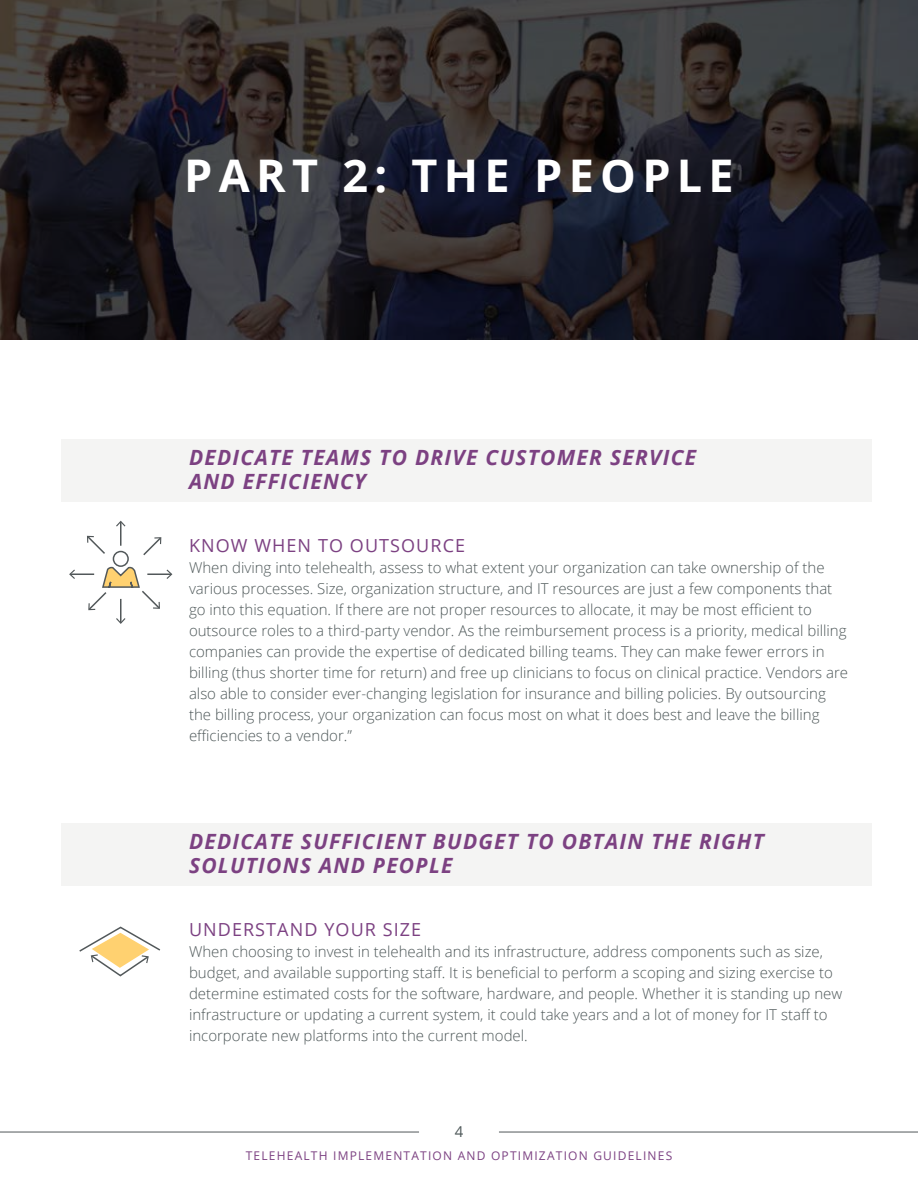
<style>
.page{position:relative;width:918px;height:1188px;background:#fff}
.page>*{position:absolute;margin:0;border:0;box-sizing:border-box;transform-origin:0 0}
.t1{font:700 45px "Open Sans";letter-spacing:.14em;color:#fff}
.t2{font:italic 700 21px/24px "Open Sans";letter-spacing:.06em;color:#7c4182}
.t3{font:18px "Open Sans";letter-spacing:.06em;color:#7c4182}
.t4{font:300 15px/21px "Open Sans";color:#4e5859}
.t5{font:15px "Open Sans";color:#4e5859}
.t6{font:12px "Open Sans";letter-spacing:.1em;color:#7c4182}
</style>
<div class="page">
<hr style="left:0;top:1132px;width:419px;height:1px;background:#52585a">
<hr style="left:499px;top:1132px;width:419px;height:1px;background:#52585a">
<div style="left:62px;top:439px;width:810px;height:63px;background:#f4f4f3"></div>
<div style="left:62px;top:823px;width:810px;height:63px;background:#f4f4f3"></div>
<div style="left:113px;top:551px;width:16px;height:16px;border:2px solid #52585a;border-radius:50%"></div>
<hr style="left:120px;top:522px;width:2px;height:24px;background:#52585a">
<svg style="left:116px;top:521px;width:9px;height:6px"></svg>
<hr style="left:120px;top:599px;width:2px;height:24px;background:#52585a">
<svg style="left:116px;top:618px;width:9px;height:6px"></svg>
<svg style="left:87px;top:535px;width:18px;height:19px"></svg>
<svg style="left:69px;top:566px;width:103px;height:45px"></svg>
<svg style="left:143px;top:537px;width:19px;height:19px"></svg>
<svg style="left:79px;top:926px;width:82px;height:51px"></svg>
<svg style="left:0;top:0;width:918px;height:339px"></svg>
<h1 class="t1" style="left:184px;top:144px;width:551px">PART 2: THE PEOPLE</h1>
<h2 class="t2" style="left:189px;top:445px;width:509px">DEDICATE TEAMS TO DRIVE CUSTOMER SERVICE<br>AND EFFICIENCY</h2>
<p class="t3" style="left:189px;top:534px;width:278px">KNOW WHEN TO OUTSOURCE</p>
<p class="t4" style="left:189px;top:557px;width:661px">When diving into telehealth, assess to what extent your organization can take ownership of the various processes. Size, organization structure, and IT resources are just a few components that go into this equation. If there are not proper resources to allocate, it may be most efficient to outsource roles to a third-party vendor. As the reimbursement process is a priority, medical billing companies can provide the expertise of dedicated billing teams. They can make fewer errors in billing (thus shorter time for return) and free up clinicians to focus on clinical practice. Vendors are also able to consider ever-changing legislation for insurance and billing policies. By outsourcing the billing process, your organization can focus most on what it does best and leave the billing efficiencies to a vendor.”</p>
<h2 class="t2" style="left:189px;top:829px;width:577px">DEDICATE SUFFICIENT BUDGET TO OBTAIN THE RIGHT<br>SOLUTIONS AND PEOPLE</h2>
<p class="t3" style="left:189px;top:918px;width:234px">UNDERSTAND YOUR SIZE</p>
<p class="t4" style="left:189px;top:941px;width:655px">When choosing to invest in telehealth and its infrastructure, address components such as size, budget, and available supporting staff. It is beneficial to perform a scoping and sizing exercise to determine estimated costs for the software, hardware, and people. Whether it is standing up new infrastructure or updating a current system, it could take years and a lot of money for IT staff to incorporate new platforms into the current model.</p>
<p class="t5" style="left:455px;top:1121px;width:10px">4</p>
<p class="t6" style="left:246px;top:1148px;width:428px">TELEHEALTH IMPLEMENTATION AND OPTIMIZATION GUIDELINES</p>
</div>
